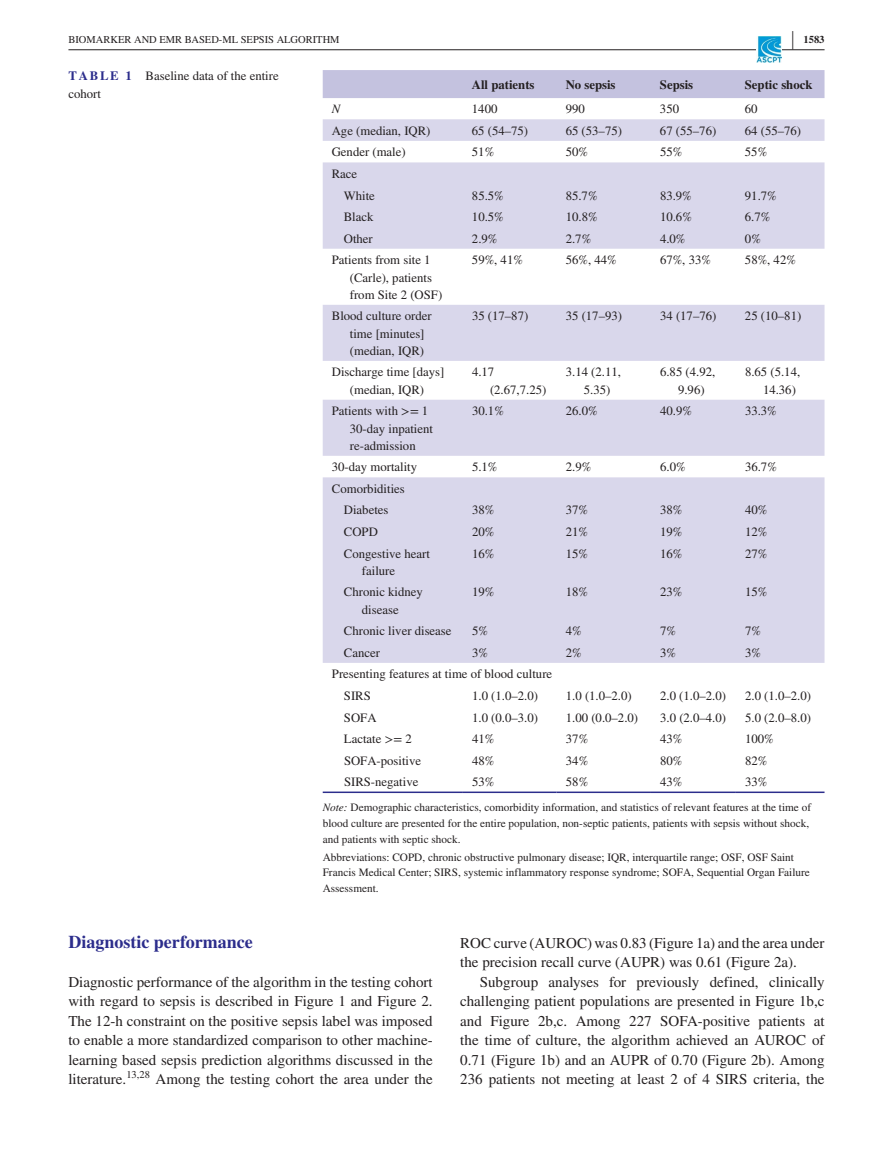
<style>
.page{position:relative;width:893px;height:1174px;background:#fff}
.page>*{position:absolute;margin:0;border:0;box-sizing:border-box;transform-origin:0 0}
.t1{font:700 25.95px "STIX";color:#231f20;scale:.36 1}
.t2{font:700 18px "STIX";color:#2c2d8c}
.t3{font:15px/19.5px "STIX";color:#231f20;text-align:justify}
.t4{font:12.75px/17.2px "STIX";color:#231f20}
.t5{font:700 12.75px "STIX";color:#231f20}
.t6{font:italic 12.75px "STIX";color:#231f20}
.t7{font:11.25px/15.8px "STIX";color:#231f20}
.t8{font:10.5px "STIX";color:#231f20}
.t9{font:700 10.5px "STIX";color:#231f20}
.s1{font-weight:700;color:#2c2d8c}
.s2{font-style:italic}
</style>
<div class="page">
<hr style="left:68px;top:49px;width:756px;height:1px;background:#231f20">
<img style="left:756px;top:37px;width:26px;height:25px">
<div style="left:323px;top:70px;width:501px;height:28px;background:#c4c2df"></div>
<svg style="left:323px;top:119px;width:501px;height:544px;fill:#d9d7eb"></svg>
<hr style="left:323px;top:791px;width:140px;height:2px;background:#2c2d8c">
<hr style="left:463px;top:791px;width:94px;height:2px;background:#2c2d8c">
<hr style="left:557px;top:791px;width:94px;height:2px;background:#2c2d8c">
<hr style="left:651px;top:791px;width:85px;height:2px;background:#2c2d8c">
<hr style="left:736px;top:791px;width:88px;height:2px;background:#2c2d8c">
<h1 class="t1" style="left:792px;top:25px;width:7px">|</h1>
<p class="t8" style="left:68px;top:32px;width:273px">BIOMARKER AND EMR BASED-ML SEPSIS ALGORITHM</p>
<p class="t9" style="left:803px;top:33px;width:22px">1583</p>
<p class="t4" style="left:68px;top:67px;width:212px;line-height:18px"><span class="s1">TABLE 1</span> Baseline data of the entire cohort</p>
<p class="t5" style="left:472px;top:77px;width:64px">All patients</p>
<p class="t5" style="left:566px;top:77px;width:51px">No sepsis</p>
<p class="t5" style="left:660px;top:77px;width:35px">Sepsis</p>
<p class="t5" style="left:745px;top:77px;width:69px">Septic shock</p>
<p class="t6" style="left:332px;top:100px;width:10px">N</p>
<p class="t4" style="left:472px;top:101px;width:27px">1400</p>
<p class="t4" style="left:566px;top:101px;width:21px">990</p>
<p class="t4" style="left:660px;top:101px;width:21px">350</p>
<p class="t4" style="left:745px;top:101px;width:14px">60</p>
<p class="t4" style="left:332px;top:123px;width:100px">Age (median, IQR)</p>
<p class="t4" style="left:472px;top:123px;width:58px">65 (54–75)</p>
<p class="t4" style="left:566px;top:123px;width:58px">65 (53–75)</p>
<p class="t4" style="left:660px;top:123px;width:58px">67 (55–76)</p>
<p class="t4" style="left:745px;top:123px;width:58px">64 (55–76)</p>
<p class="t4" style="left:332px;top:144px;width:75px">Gender (male)</p>
<p class="t4" style="left:472px;top:144px;width:24px">51%</p>
<p class="t4" style="left:566px;top:144px;width:24px">50%</p>
<p class="t4" style="left:660px;top:144px;width:24px">55%</p>
<p class="t4" style="left:745px;top:144px;width:24px">55%</p>
<p class="t4" style="left:344px;top:164px;width:33px;line-height:21.6px;text-indent:-12px">Race<br>White</p>
<p class="t4" style="left:472px;top:187px;width:33px">85.5%</p>
<p class="t4" style="left:566px;top:187px;width:33px">85.7%</p>
<p class="t4" style="left:660px;top:187px;width:33px">83.9%</p>
<p class="t4" style="left:745px;top:187px;width:33px">91.7%</p>
<p class="t4" style="left:344px;top:209px;width:31px">Black</p>
<p class="t4" style="left:472px;top:209px;width:33px">10.5%</p>
<p class="t4" style="left:566px;top:209px;width:33px">10.8%</p>
<p class="t4" style="left:660px;top:209px;width:33px">10.6%</p>
<p class="t4" style="left:745px;top:209px;width:27px">6.7%</p>
<p class="t4" style="left:344px;top:231px;width:31px">Other</p>
<p class="t4" style="left:472px;top:231px;width:27px">2.9%</p>
<p class="t4" style="left:566px;top:231px;width:27px">2.7%</p>
<p class="t4" style="left:660px;top:231px;width:27px">4.0%</p>
<p class="t4" style="left:745px;top:231px;width:17px">0%</p>
<p class="t4" style="left:350px;top:252px;width:94px;text-indent:-18px">Patients from site 1 (Carle), patients from Site 2 (OSF)</p>
<p class="t4" style="left:472px;top:252px;width:52px">59%, 41%</p>
<p class="t4" style="left:566px;top:252px;width:52px">56%, 44%</p>
<p class="t4" style="left:660px;top:252px;width:52px">67%, 33%</p>
<p class="t4" style="left:745px;top:252px;width:52px">58%, 42%</p>
<p class="t4" style="left:350px;top:308px;width:83px;text-indent:-18px">Blood culture order time [minutes] (median, IQR)</p>
<p class="t4" style="left:472px;top:308px;width:58px">35 (17–87)</p>
<p class="t4" style="left:566px;top:308px;width:58px">35 (17–93)</p>
<p class="t4" style="left:660px;top:308px;width:58px">34 (17–76)</p>
<p class="t4" style="left:745px;top:308px;width:58px">25 (10–81)</p>
<p class="t4" style="left:332px;top:364px;width:114px;text-align:center">Discharge time [days] (median, IQR)</p>
<p class="t4" style="left:490px;top:364px;width:58px;text-indent:-18px">4.17 (2.67,7.25)</p>
<p class="t4" style="left:566px;top:364px;width:57px;text-align:center">3.14 (2.11,<br>5.35)</p>
<p class="t4" style="left:660px;top:364px;width:57px;text-align:center">6.85 (4.92,<br>9.96)</p>
<p class="t4" style="left:763px;top:364px;width:39px;text-indent:-18px">8.65 (5.14,<br>14.36)</p>
<p class="t4" style="left:350px;top:403px;width:85px;text-indent:-18px">Patients with &gt;= 1<br>30-day inpatient re-admission</p>
<p class="t4" style="left:472px;top:403px;width:33px">30.1%</p>
<p class="t4" style="left:566px;top:403px;width:33px">26.0%</p>
<p class="t4" style="left:660px;top:403px;width:33px">40.9%</p>
<p class="t4" style="left:745px;top:403px;width:33px">33.3%</p>
<p class="t4" style="left:332px;top:459px;width:87px">30-day mortality</p>
<p class="t4" style="left:472px;top:459px;width:27px">5.1%</p>
<p class="t4" style="left:566px;top:459px;width:27px">2.9%</p>
<p class="t4" style="left:660px;top:459px;width:27px">6.0%</p>
<p class="t4" style="left:745px;top:459px;width:33px">36.7%</p>
<p class="t4" style="left:332px;top:479px;width:74px;line-height:21.6px;text-align:center">Comorbidities<br>Diabetes</p>
<p class="t4" style="left:472px;top:502px;width:24px">38%</p>
<p class="t4" style="left:566px;top:502px;width:24px">37%</p>
<p class="t4" style="left:660px;top:502px;width:24px">38%</p>
<p class="t4" style="left:745px;top:502px;width:24px">40%</p>
<p class="t4" style="left:344px;top:524px;width:36px">COPD</p>
<p class="t4" style="left:472px;top:524px;width:24px">20%</p>
<p class="t4" style="left:566px;top:524px;width:24px">21%</p>
<p class="t4" style="left:660px;top:524px;width:24px">19%</p>
<p class="t4" style="left:745px;top:524px;width:24px">12%</p>
<p class="t4" style="left:362px;top:545px;width:70px;text-indent:-18px">Congestive heart failure</p>
<p class="t4" style="left:472px;top:545px;width:24px">16%</p>
<p class="t4" style="left:566px;top:545px;width:24px">15%</p>
<p class="t4" style="left:660px;top:545px;width:24px">16%</p>
<p class="t4" style="left:745px;top:545px;width:24px">27%</p>
<p class="t4" style="left:344px;top:584px;width:80px;text-align:center">Chronic kidney disease</p>
<p class="t4" style="left:472px;top:584px;width:24px">19%</p>
<p class="t4" style="left:566px;top:584px;width:24px">18%</p>
<p class="t4" style="left:660px;top:584px;width:24px">23%</p>
<p class="t4" style="left:745px;top:584px;width:24px">15%</p>
<p class="t4" style="left:344px;top:623px;width:109px">Chronic liver disease</p>
<p class="t4" style="left:472px;top:623px;width:17px">5%</p>
<p class="t4" style="left:566px;top:623px;width:17px">4%</p>
<p class="t4" style="left:660px;top:623px;width:17px">7%</p>
<p class="t4" style="left:745px;top:623px;width:17px">7%</p>
<p class="t4" style="left:344px;top:645px;width:38px">Cancer</p>
<p class="t4" style="left:472px;top:645px;width:17px">3%</p>
<p class="t4" style="left:566px;top:645px;width:17px">2%</p>
<p class="t4" style="left:660px;top:645px;width:17px">3%</p>
<p class="t4" style="left:745px;top:645px;width:17px">3%</p>
<p class="t4" style="left:344px;top:664px;width:210px;line-height:21.6px;text-indent:-12px">Presenting features at time of blood culture<br>SIRS</p>
<p class="t4" style="left:472px;top:688px;width:67px">1.0 (1.0–2.0)</p>
<p class="t4" style="left:566px;top:688px;width:67px">1.0 (1.0–2.0)</p>
<p class="t4" style="left:660px;top:688px;width:67px">2.0 (1.0–2.0)</p>
<p class="t4" style="left:745px;top:688px;width:67px">2.0 (1.0–2.0)</p>
<p class="t4" style="left:344px;top:709px;width:34px">SOFA</p>
<p class="t4" style="left:472px;top:709px;width:67px">1.0 (0.0–3.0)</p>
<p class="t4" style="left:566px;top:709px;width:74px">1.00 (0.0–2.0)</p>
<p class="t4" style="left:660px;top:709px;width:67px">3.0 (2.0–4.0)</p>
<p class="t4" style="left:745px;top:709px;width:67px">5.0 (2.0–8.0)</p>
<p class="t4" style="left:344px;top:731px;width:69px">Lactate &gt;= 2</p>
<p class="t4" style="left:472px;top:731px;width:24px">41%</p>
<p class="t4" style="left:566px;top:731px;width:24px">37%</p>
<p class="t4" style="left:660px;top:731px;width:24px">43%</p>
<p class="t4" style="left:745px;top:731px;width:30px">100%</p>
<p class="t4" style="left:344px;top:752px;width:79px">SOFA-positive</p>
<p class="t4" style="left:472px;top:752px;width:24px">48%</p>
<p class="t4" style="left:566px;top:752px;width:24px">34%</p>
<p class="t4" style="left:660px;top:752px;width:24px">80%</p>
<p class="t4" style="left:745px;top:752px;width:24px">82%</p>
<p class="t4" style="left:344px;top:774px;width:76px">SIRS-negative</p>
<p class="t4" style="left:472px;top:774px;width:24px">53%</p>
<p class="t4" style="left:566px;top:774px;width:24px">58%</p>
<p class="t4" style="left:660px;top:774px;width:24px">43%</p>
<p class="t4" style="left:745px;top:774px;width:24px">33%</p>
<p class="t7" style="left:323px;top:800px;width:490px"><span class="s2">Note:</span> Demographic characteristics, comorbidity information, and statistics of relevant features at the time of blood culture are presented for the entire population, non-septic patients, patients with sepsis without shock, and patients with septic shock.</p>
<p class="t7" style="left:323px;top:849px;width:489px">Abbreviations: COPD, chronic obstructive pulmonary disease; IQR, interquartile range; OSF, OSF Saint<br>Francis Medical Center; SIRS, systemic inflammatory response syndrome; SOFA, Sequential Organ Failure<br>Assessment.</p>
<h2 class="t2" style="left:68px;top:931px;width:186px">Diagnostic performance</h2>
<p class="t3" style="left:68px;top:973px;width:366px">Diagnostic performance of the algorithm in the testing cohort with regard to sepsis is described in Figure 1 and Figure 2.<br>The 12-h constraint on the positive sepsis label was imposed to enable a more standardized comparison to other machine&shy;learning based sepsis prediction algorithms discussed in the literature.</p>
<p class="t8" style="left:126px;top:1067px;width:25px">13,28</p>
<p class="t3" style="left:156px;top:1070px;width:279px">Among the testing cohort the area under the</p>
<p class="t3" style="left:460px;top:934px;width:366px">ROC curve (AUROC) was 0.83 (Figure 1a) and the area under the precision recall curve (AUPR) was 0.61 (Figure 2a).</p>
<p class="t3" style="left:460px;top:973px;width:366px;text-indent:19px">Subgroup analyses for previously defined, clinically challenging patient populations are presented in Figure 1b,c and Figure 2b,c. Among 227 SOFA-positive patients at the time of culture, the algorithm achieved an AUROC of 0.71 (Figure 1b) and an AUPR of 0.70 (Figure 2b). Among 236 patients not meeting at least 2 of 4 SIRS criteria, the</p>
</div>
